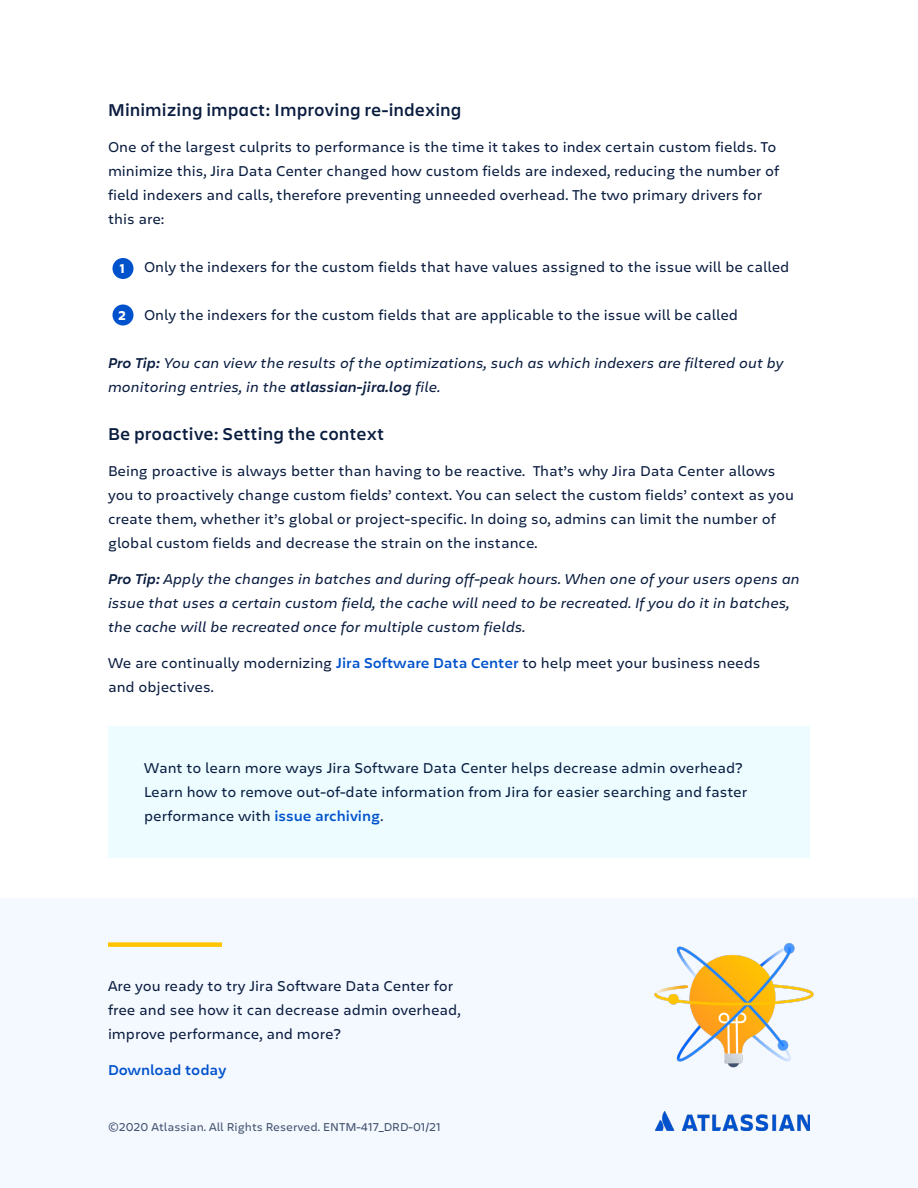
<style>
.page{position:relative;width:918px;height:1188px;background:#fff}
.page>*{position:absolute;margin:0;border:0;box-sizing:border-box;transform-origin:0 0}
.H4__12_16pt{font:600 18px "Charlie Display";letter-spacing:.04em;color:#0a1d40}
.Body_SH__10_16pt{font:15px/24px "Charlie Text";color:#0a1d40}
.Body_SH__10_16pt-2{font:italic 15px/24px "Charlie Text";color:#0a1d40}
.Body_SH__10_16pt-3{font:15px/24px "Charlie Text";color:#091e42}
.Icon_SH__10_16pt{font:15px "Charlie Text";color:#0a1d40}
.Icon_SH___last{font:15px "Charlie Text";color:#0a1d40}
.Body_SH__10_16pt-4{font:600 15px "Charlie Text";color:#0052cc}
.Number_in_circle_9{font:700 13.5px "Charlie Display";color:#fff}
.Fine_Print_8_12pt{font:12px "Charlie Text";color:#42526e}
.s1{font-weight:600}
.s2{font-weight:600;color:#0052cc}
</style>
<div class="page">
<div style="left:112px;top:258px;width:22px;height:21px;background:#0052cc;border-radius:50%"></div>
<div style="left:112px;top:304px;width:22px;height:22px;background:#0052cc;border-radius:50%"></div>
<div style="left:0;top:898px;width:918px;height:290px;background:#f4f8ff"></div>
<img style="left:655px;top:1112px;width:155px;height:19px">
<div style="left:108px;top:942px;width:114px;height:5px;background:#ffc400"></div>
<img style="left:654px;top:943px;width:160px;height:125px">
<div style="left:108px;top:727px;width:702px;height:131px;background:#ecfcff"></div>
<p class="H4__12_16pt" style="left:108px;top:97px;width:355px">Minimizing impact: Improving re-indexing</p>
<p class="Body_SH__10_16pt" style="left:108px;top:134px;width:673px">One of the largest culprits to performance is the time it takes to index certain custom fields. To minimize this, Jira Data Center changed how custom fields are indexed, reducing the number of field indexers and calls, therefore preventing unneeded overhead. The two primary drivers for this are:</p>
<p class="Icon_SH__10_16pt" style="left:144px;top:256px;width:647px">Only the indexers for the custom fields that have values assigned to the issue will be called</p>
<p class="Icon_SH___last" style="left:144px;top:304px;width:596px">Only the indexers for the custom fields that are applicable to the issue will be called</p>
<p class="Body_SH__10_16pt-2" style="left:108px;top:350px;width:677px"><span class="s1">Pro Tip:</span> You can view the results of the optimizations, such as which indexers are filtered out by monitoring entries, in the <span class="s1">atlassian-jira.log</span> file.</p>
<p class="H4__12_16pt" style="left:108px;top:421px;width:277px">Be proactive: Setting the context</p>
<p class="Body_SH__10_16pt" style="left:108px;top:458px;width:688px">Being proactive is always better than having to be reactive. That’s why Jira Data Center allows you to proactively change custom fields’ context. You can select the custom fields’ context as you create them, whether it’s global or project-specific. In doing so, admins can limit the number of global custom fields and decrease the strain on the instance.</p>
<p class="Body_SH__10_16pt-2" style="left:108px;top:566px;width:693px"><span class="s1">Pro Tip:</span> Apply the changes in batches and during off-peak hours. When one of your users opens an issue that uses a certain custom field, the cache will need to be recreated. If you do it in batches, the cache will be recreated once for multiple custom fields.</p>
<p class="Body_SH__10_16pt" style="left:108px;top:650px;width:654px">We are continually modernizing <span class="s2">Jira Software Data Center</span> to help meet your business needs and objectives.</p>
<p class="Number_in_circle_9" style="left:120px;top:259px;width:6px">1</p>
<p class="Number_in_circle_9" style="left:119px;top:306px;width:9px">2</p>
<p class="Body_SH__10_16pt-3" style="left:144px;top:756px;width:605px">Want to learn more ways Jira Software Data Center helps decrease admin overhead?<br>Learn how to remove out-of-date information from Jira for easier searching and faster performance with <span class="s2">issue archiving</span>.</p>
<p class="Body_SH__10_16pt" style="left:108px;top:973px;width:354px">Are you ready to try Jira Software Data Center for free and see how it can decrease admin overhead, improve performance, and more?</p>
<p class="Body_SH__10_16pt-4" style="left:108px;top:1059px;width:120px">Download today</p>
<p class="Fine_Print_8_12pt" style="left:108px;top:1118px;width:334px">©2020 Atlassian. All Rights Reserved. ENTM-417_DRD-01/21</p>
</div>
